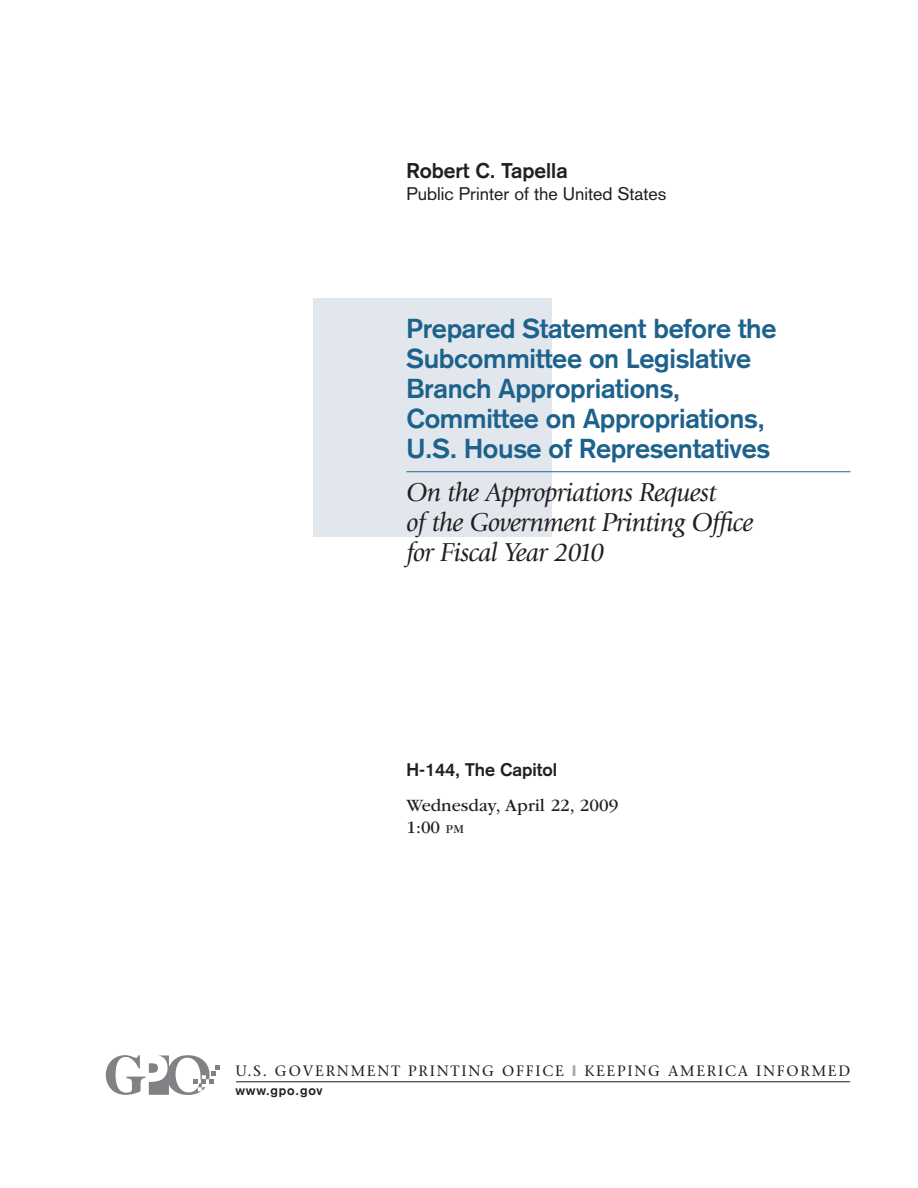
<style>
.page{position:relative;width:918px;height:1188px;background:#fff}
.page>*{position:absolute;margin:0;border:0;box-sizing:border-box;transform-origin:0 0}
.t1{font:700 27px/30px "Akzidenz Grotesk";letter-spacing:-.01em;color:#1d628c}
.t2{font:italic 27px "Giovanni";letter-spacing:-.025em;color:#231f20}
.t3{font:700 21px "Akzidenz Grotesk";color:#231f20}
.t4{font:18px "Akzidenz Grotesk";color:#231f20}
.t5{font:18px "ITC Garamond Std";color:#231f20}
.t6{font:700 18px "Akzidenz Grotesk";color:#231f20}
.t7{font:15px "Stone Serif";letter-spacing:.12em;color:#231f20}
.t8{font:700 13.05px "Akzidenz Grotesk";letter-spacing:.06em;color:#231f20}
.s1{font-size:12.6px}
.s2{font-family:"Akzidenz Grotesk";font-weight:900;color:#a8a9ad}
</style>
<div class="page">
<div style="left:314px;top:298px;width:238px;height:239px;background:#e2e7ee"></div>
<hr style="left:236px;top:1082px;width:614px;height:1px;background:#231f20">
<hr style="left:406px;top:471px;width:444px;height:1px;background:#1d628c">
<svg style="left:106px;top:1055px;width:113px;height:40px"></svg>
<p class="t3" style="left:406px;top:158px;width:163px">Robert C. Tapella</p>
<p class="t4" style="left:406px;top:183px;width:262px">Public Printer of the United States</p>
<p class="t1" style="left:406px;top:313px;width:372px">Prepared Statement before the<br>Subcommittee on Legislative<br>Branch Appropriations,<br>Committee on Appropriations,<br>U.S. House of Representatives</p>
<p class="t2" style="left:406px;top:478px;width:312px">On the Appropriations Request</p>
<p class="t2" style="left:406px;top:508px;width:349px">of the Government Printing Office</p>
<p class="t2" style="left:406px;top:538px;width:200px">for Fiscal Year 2010</p>
<p class="t6" style="left:406px;top:759px;width:152px">H-144, The Capitol</p>
<p class="t5" style="left:406px;top:796px;width:213px">Wednesday, April 22, 2009</p>
<p class="t5" style="left:406px;top:817px;width:59px">1:00 <span class="s1">pm</span></p>
<p class="t7" style="left:235px;top:1062px;width:616px">U.S. GOVERNMENT PRINTING OFFICE <span class="s2">I</span> KEEPING AMERICA INFORMED</p>
<p class="t8" style="left:235px;top:1082px;width:89px">www.gpo.gov</p>
</div>
